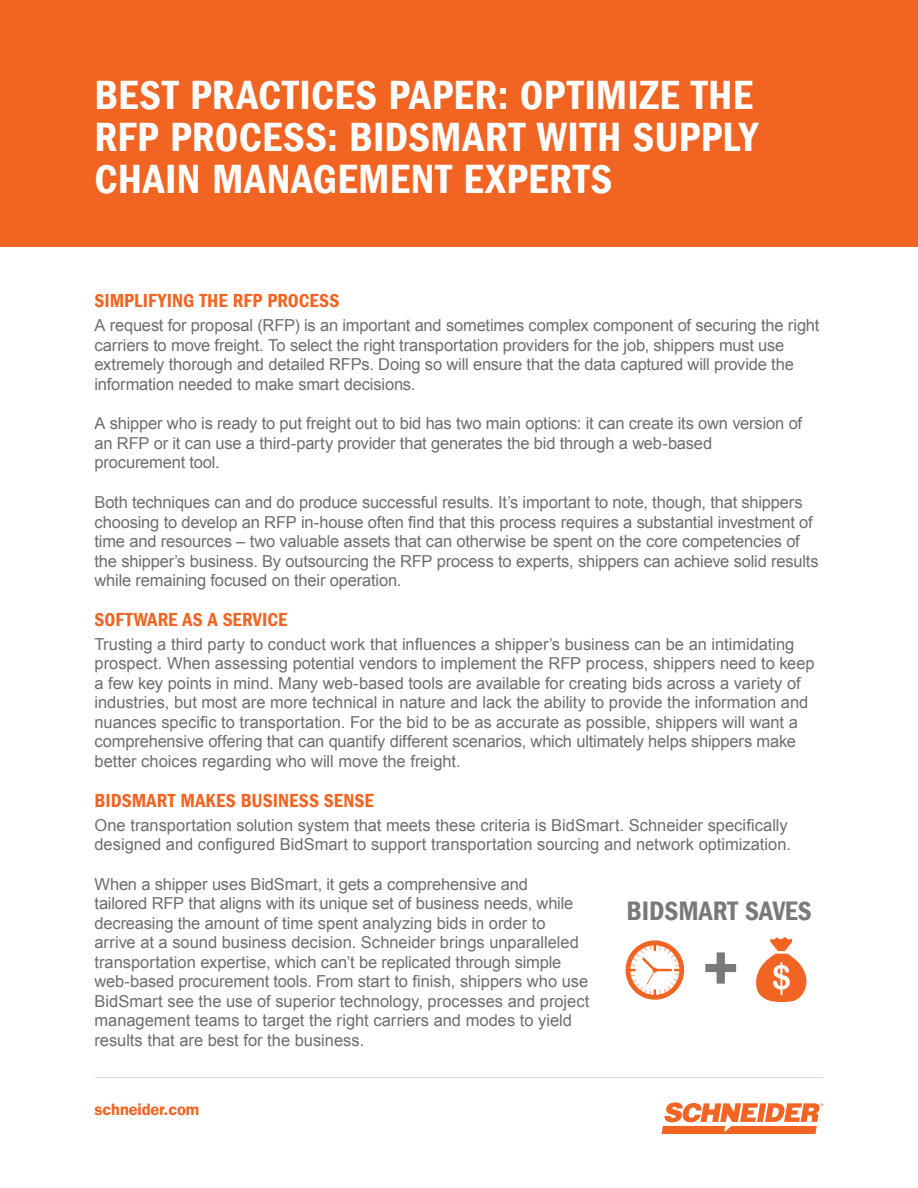
<style>
.page{position:relative;width:918px;height:1188px;background:#fff}
.page>*{position:absolute;margin:0;border:0;box-sizing:border-box;transform-origin:0 0}
.t1{font:42px/42px "Franklin Gothic LT Com Dm Cn";letter-spacing:.015em;color:#fff}
.t2{font:27.45px "Franklin Gothic LT Com Dm Cn";color:#797978}
.t3{font:19.5px "Franklin Gothic LT Com Dm Cn";letter-spacing:.005em;color:#f26422}
.t4{font:16.5px/19.5px "Arial";letter-spacing:-.01em;color:#6c6d70}
.t5{font:16.5px "Franklin Gothic LT Com Dm";letter-spacing:-.01em;color:#f26422}
</style>
<div class="page">
<hr style="left:94px;top:1077px;width:730px;height:1px;background:#dcddde">
<svg style="left:662px;top:1102px;width:162px;height:32px"></svg>
<div style="left:0;top:0;width:918px;height:246px;background:#f26422"></div>
<svg style="left:705px;top:952px;width:31px;height:32px"></svg>
<svg style="left:626px;top:940px;width:58px;height:60px"></svg>
<svg style="left:756px;top:937px;width:51px;height:65px"></svg>
<h1 class="t1" style="left:94px;top:74px;width:665px">BEST PRACTICES PAPER: OPTIMIZE THE<br>RFP PROCESS: BIDSMART WITH SUPPLY<br>CHAIN MANAGEMENT EXPERTS</h1>
<p class="t3" style="left:94px;top:290px;width:247px">SIMPLIFYING THE RFP PROCESS</p>
<p class="t4" style="left:94px;top:316px;width:726px">A request for proposal (RFP) is an important and sometimes complex component of securing the right carriers to move freight. To select the right transportation providers for the job, shippers must use extremely thorough and detailed RFPs. Doing so will ensure that the data captured will provide the information needed to make smart decisions.</p>
<p class="t4" style="left:94px;top:414px;width:709px">A shipper who is ready to put freight out to bid has two main options: it can create its own version of an RFP or it can use a third-party provider that generates the bid through a web-based procurement tool.</p>
<p class="t4" style="left:94px;top:493px;width:726px">Both techniques can and do produce successful results. It’s important to note, though, that shippers choosing to develop an RFP in-house often find that this process requires a substantial investment of time and resources – two valuable assets that can otherwise be spent on the core competencies of the shipper’s business. By outsourcing the RFP process to experts, shippers can achieve solid results while remaining focused on their operation.</p>
<p class="t3" style="left:94px;top:608px;width:195px">SOFTWARE AS A SERVICE</p>
<p class="t4" style="left:94px;top:635px;width:722px">Trusting a third party to conduct work that influences a shipper’s business can be an intimidating prospect. When assessing potential vendors to implement the RFP process, shippers need to keep a few key points in mind. Many web-based tools are available for creating bids across a variety of industries, but most are more technical in nature and lack the ability to provide the information and nuances specific to transportation. For the bid to be as accurate as possible, shippers will want a comprehensive offering that can quantify different scenarios, which ultimately helps shippers make better choices regarding who will move the freight.</p>
<p class="t3" style="left:94px;top:789px;width:281px">BIDSMART MAKES BUSINESS SENSE</p>
<p class="t4" style="left:94px;top:815px;width:698px">One transportation solution system that meets these criteria is BidSmart. Schneider specifically designed and configured BidSmart to support transportation sourcing and network optimization.</p>
<p class="t4" style="left:94px;top:875px;width:496px">When a shipper uses BidSmart, it gets a comprehensive and<br>tailored RFP that aligns with its unique set of business needs, while decreasing the amount of time spent analyzing bids in order to arrive at a sound business decision. Schneider brings unparalleled transportation expertise, which can’t be replicated through simple web-based procurement tools. From start to finish, shippers who use BidSmart see the use of superior technology, processes and project management teams to target the right carriers and modes to yield results that are best for the business.</p>
<h2 class="t2" style="left:627px;top:895px;width:187px">BIDSMART SAVES</h2>
<p class="t5" style="left:94px;top:1099px;width:106px">schneider.com</p>
</div>
